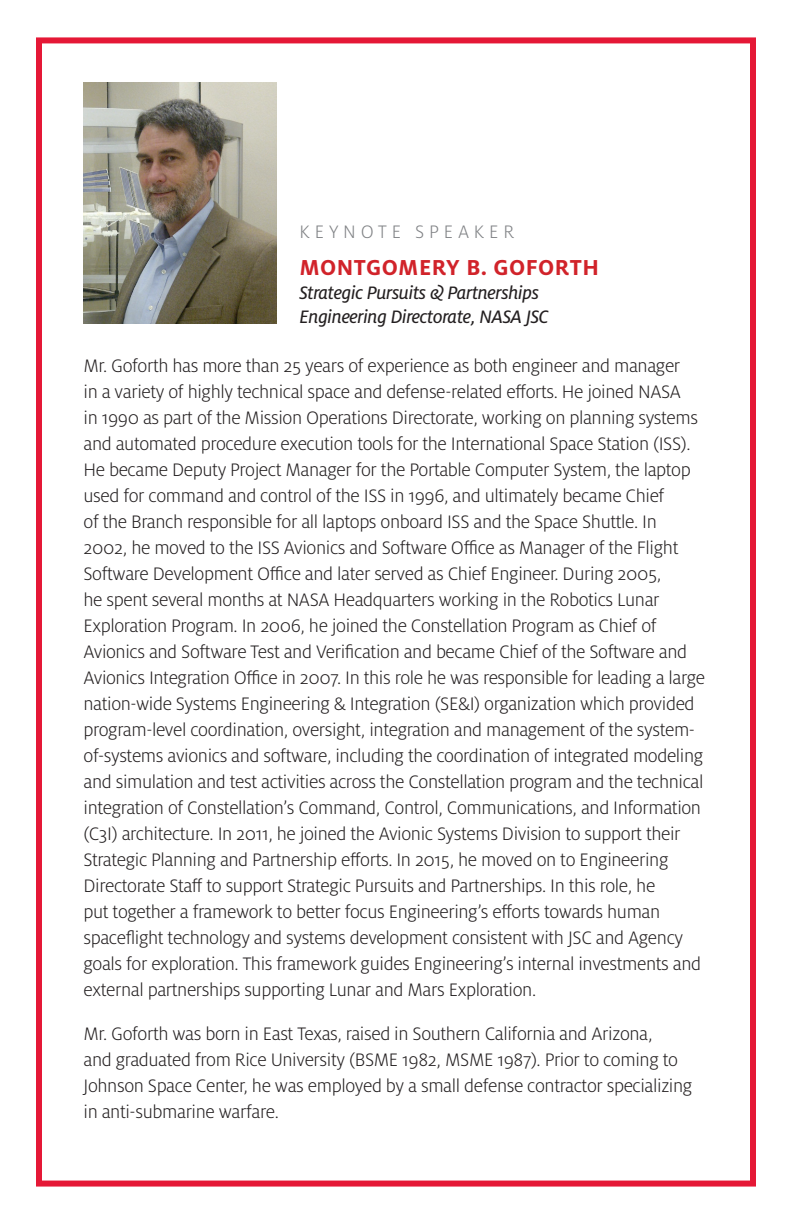
<style>
.page{position:relative;width:792px;height:1224px;background:#fff}
.page>*{position:absolute;margin:0;border:0;box-sizing:border-box;transform-origin:0 0}
.t1{font:700 24px "Milo OT";letter-spacing:.02em;color:#d1232a}
.t2{font:300 20px/26px "Milo OT";letter-spacing:-.02em;color:#231f20}
.t3{font:20px/24px "Milo OT Text Ita";letter-spacing:-.02em;color:#231f20}
.t4{font:300 20px "Milo OT";letter-spacing:.24em;color:#808285}
</style>
<div class="page">
<img style="left:84px;top:82px;width:192px;height:242px">
<div style="left:36px;top:37px;width:720px;height:1150px;border:6px solid #e51836"></div>
<p class="t4" style="left:300px;top:221px;width:216px">KEYNOTE SPEAKER</p>
<p class="t1" style="left:300px;top:254px;width:301px">MONTGOMERY B. GOFORTH</p>
<p class="t3" style="left:300px;top:281px;width:251px">Strategic Pursuits &amp; Partnerships<br>Engineering Directorate, NASA JSC</p>
<p class="t2" style="left:84px;top:353px;width:623px">Mr. Goforth has more than 25 years of experience as both engineer and manager<br>in a variety of highly technical space and defense-related efforts. He joined NASA<br>in 1990 as part of the Mission Operations Directorate, working on planning systems and automated procedure execution tools for the International Space Station (ISS).<br>He became Deputy Project Manager for the Portable Computer System, the laptop used for command and control of the ISS in 1996, and ultimately became Chief<br>of the Branch responsible for all laptops onboard ISS and the Space Shuttle. In 2002, he moved to the ISS Avionics and Software Office as Manager of the Flight Software Development Office and later served as Chief Engineer. During 2005,<br>he spent several months at NASA Headquarters working in the Robotics Lunar Exploration Program. In 2006, he joined the Constellation Program as Chief of Avionics and Software Test and Verification and became Chief of the Software and Avionics Integration Office in 2007. In this role he was responsible for leading a large nation-wide Systems Engineering &amp; Integration (SE&amp;I) organization which provided program-level coordination, oversight, integration and management of the system&shy;of-systems avionics and software, including the coordination of integrated modeling and simulation and test activities across the Constellation program and the technical integration of Constellation’s Command, Control, Communications, and Information (C3I) architecture. In 2011, he joined the Avionic Systems Division to support their Strategic Planning and Partnership efforts. In 2015, he moved on to Engineering Directorate Staff to support Strategic Pursuits and Partnerships. In this role, he<br>put together a framework to better focus Engineering’s efforts towards human spaceflight technology and systems development consistent with JSC and Agency goals for exploration. This framework guides Engineering’s internal investments and external partnerships supporting Lunar and Mars Exploration.</p>
<p class="t2" style="left:84px;top:1021px;width:610px">Mr. Goforth was born in East Texas, raised in Southern California and Arizona,<br>and graduated from Rice University (BSME 1982, MSME 1987). Prior to coming to Johnson Space Center, he was employed by a small defense contractor specializing in anti-submarine warfare.</p>
</div>
